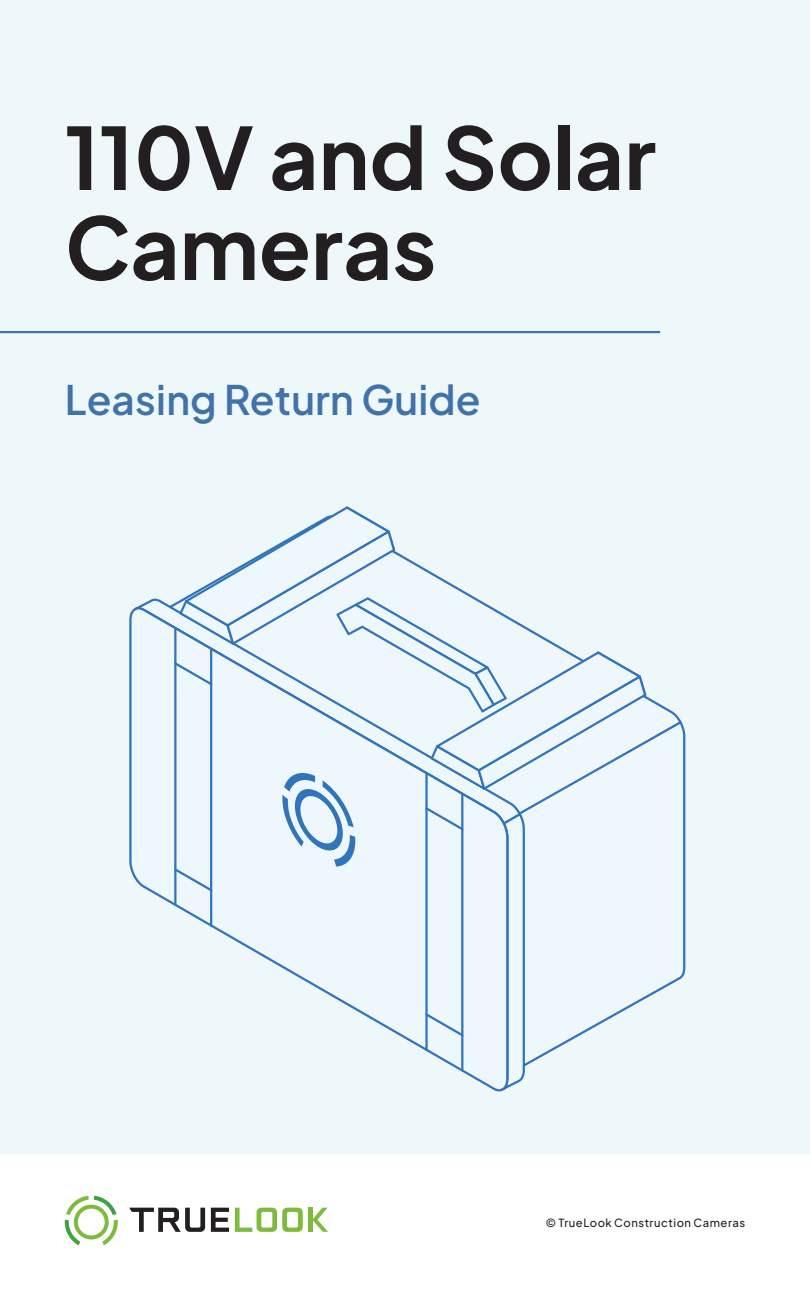
<style>
.page{position:relative;width:810px;height:1296px;background:#fff}
.page>*{position:absolute;margin:0;border:0;box-sizing:border-box;transform-origin:0 0}
.t1{font:700 85.5px/90px "Plus Jakarta Sans";color:#231f20}
.t2{font:600 40.5px "Plus Jakarta Sans";letter-spacing:.005em;color:#4272aa}
.t3{font:500 11.25px "Plus Jakarta Sans";letter-spacing:.05em;color:#231f20}
</style>
<div class="page">
<div style="left:0;top:0;width:810px;height:1154px;background:#eef7fa"></div>
<svg style="left:211px;top:1208px;width:18px;height:24px"></svg>
<svg style="left:235px;top:1208px;width:68px;height:24px"></svg>
<svg style="left:129px;top:1208px;width:76px;height:24px"></svg>
<svg style="left:65px;top:1196px;width:53px;height:49px"></svg>
<div style="left:308px;top:1208px;width:5px;height:24px;background:#7ebb3d"></div>
<svg style="left:313px;top:1208px;width:15px;height:24px"></svg>
<hr style="left:0;top:331px;width:660px;height:2px;background:#4272aa">
<svg style="left:646px;top:721px;width:39px;height:278px"></svg>
<svg style="left:129px;top:607px;width:45px;height:299px"></svg>
<svg style="left:174px;top:506px;width:472px;height:585px"></svg>
<h1 class="t1" style="left:65px;top:104px;width:593px">110V and Solar<br>Cameras</h1>
<h2 class="t2" style="left:65px;top:366px;width:417px">Leasing Return Guide</h2>
<p class="t3" style="left:546px;top:1213px;width:201px">© TrueLook Construction Cameras</p>
</div>
